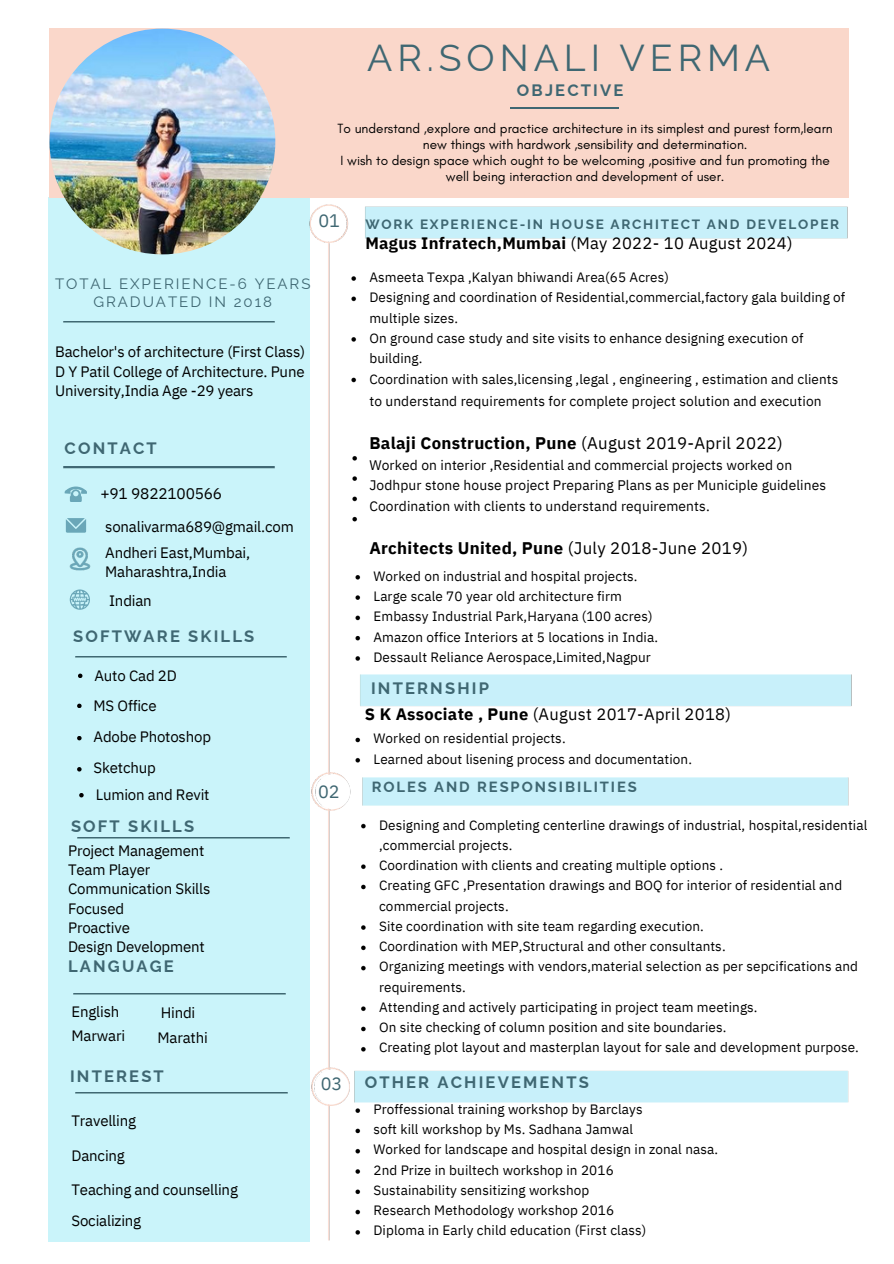
<style>
.page{position:relative;width:894px;height:1264px;background:#fff}
.page>*{position:absolute;margin:0;border:0;box-sizing:border-box;transform-origin:0 0}
.t1{font:37.5px "Raleway";letter-spacing:.13em;color:#3f6772}
.t2{font:18px "IBM Plex Sans";color:#3f6772}
.t3{font:700 16.8px "IBM Plex Sans";letter-spacing:.015em;color:#000}
.t4{font:700 16.5px "Raleway";letter-spacing:.13em;color:#3f6772}
.t5{font:16.5px "IBM Plex Sans";letter-spacing:.015em;color:#000}
.t6{font:15.45px "IBM Plex Sans";letter-spacing:-.01em;color:#000}
.t7{font:15px/19.2px "IBM Plex Sans";letter-spacing:-.01em;color:#000}
.t8{font:15px/18px "Raleway";letter-spacing:.13em;color:#3f6772;text-align:center}
.t9{font:700 14.7px "Raleway";letter-spacing:.13em;color:#3f6772}
.t10{font:13.8px/20.5px "IBM Plex Sans";letter-spacing:.005em;color:#000}
.t11{font:13.5px/20.2px "IBM Plex Sans";letter-spacing:.01em;color:#000}
.t12{font:13.5px/15.8px "Glacial Indifference";color:#000;text-align:center}
.t13{font:700 13.5px "Raleway";letter-spacing:.13em;color:#3f6772}
.s1{font-weight:700}
.s2{font-weight:400}
</style>
<div class="page">
<div style="left:48px;top:197px;width:261px;height:1044px;background:#caf4fa"></div>
<div style="left:49px;top:29px;width:799px;height:169px;background:#fad7ca"></div>
<img style="left:49px;top:29px;width:226px;height:225px;border-radius:50%">
<img style="left:63px;top:321px;width:212px;height:1px">
<img style="left:63px;top:467px;width:212px;height:1px">
<svg style="left:65px;top:486px;width:22px;height:16px"></svg>
<svg style="left:66px;top:518px;width:20px;height:14px"></svg>
<img style="left:73px;top:993px;width:213px;height:1px">
<svg style="left:70px;top:589px;width:20px;height:20px"></svg>
<img style="left:75px;top:657px;width:212px;height:1px">
<img style="left:75px;top:1092px;width:213px;height:1px">
<img style="left:77px;top:837px;width:213px;height:1px">
<img style="left:69px;top:547px;width:22px;height:24px">
<svg style="left:77px;top:703px;width:5px;height:5px"></svg>
<svg style="left:77px;top:736px;width:5px;height:4px"></svg>
<svg style="left:77px;top:767px;width:5px;height:4px"></svg>
<svg style="left:78px;top:673px;width:4px;height:5px"></svg>
<svg style="left:79px;top:793px;width:5px;height:4px"></svg>
<img style="left:302px;top:197px;width:550px;height:1045px">
<hr style="left:509px;top:107px;width:109px;height:2px;background:#3f6772">
<h3 class="t1" style="left:367px;top:35px;width:404px">AR.SONALI VERMA</h3>
<h3 class="t4" style="left:517px;top:80px;width:108px">OBJECTIVE</h3>
<p class="t12" style="left:337px;top:121px;width:496px">To understand ,explore and practice architecture in its simplest and purest form,learn new things with hardwork ,sensibility and determination.<br>I wish to design space which ought to be welcoming ,positive and fun promoting the well being interaction and development of user.</p>
<p class="t2" style="left:318px;top:208px;width:23px">01</p>
<p class="t8" style="left:55px;top:274px;width:257px">TOTAL EXPERIENCE-6 YEARS<br>GRADUATED IN 2018</p>
<h2 class="t7" style="left:55px;top:342px;width:251px;text-align:justify">Bachelor's of architecture (First Class)<br>D Y Patil College of Architecture. Pune University,India Age -29 years</h2>
<p class="t4" style="left:65px;top:438px;width:94px">CONTACT</p>
<h6 class="t6" style="left:100px;top:483px;width:123px">+91 9822100566</h6>
<h6 class="t7" style="left:105px;top:513px;width:190px;line-height:25.8px">sonalivarma689@gmail.com<br>Andheri East,Mumbai,</h6>
<h6 class="t7" style="left:105px;top:561px;width:123px">Maharashtra,India</h6>
<h6 class="t7" style="left:109px;top:590px;width:44px">Indian</h6>
<h6 class="t4" style="left:73px;top:626px;width:183px">SOFTWARE SKILLS</h6>
<h6 class="t7" style="left:94px;top:665px;width:84px">Auto Cad 2D</h6>
<h6 class="t7" style="left:94px;top:689px;width:119px;line-height:30.9px">MS Office<br>Adobe Photoshop<br>Sketchup</h6>
<h2 class="t7" style="left:96px;top:784px;width:115px">Lumion and Revit</h2>
<h6 class="t4" style="left:71px;top:816px;width:125px">SOFT SKILLS</h6>
<h6 class="t7" style="left:68px;top:840px;width:144px">Project Management<br>Team Player<br>Communication Skills<br>Focused<br>Proactive<br>Design Development</h6>
<h6 class="t4" style="left:68px;top:956px;width:107px">LANGUAGE</h6>
<h6 class="t7" style="left:72px;top:999px;width:55px;line-height:23.7px">English<br>Marwari</h6>
<h2 class="t7" style="left:161px;top:1003px;width:36px">Hindi</h2>
<p class="t7" style="left:157px;top:1027px;width:52px">Marathi</p>
<h6 class="t4" style="left:70px;top:1066px;width:95px">INTEREST</h6>
<p class="t7" style="left:71px;top:1110px;width:66px">Travelling</p>
<h6 class="t7" style="left:71px;top:1145px;width:55px">Dancing</h6>
<p class="t7" style="left:71px;top:1180px;width:168px">Teaching and counselling</p>
<h6 class="t7" style="left:71px;top:1211px;width:71px">Socializing</h6>
<p class="t2" style="left:318px;top:779px;width:23px">02</p>
<p class="t2" style="left:321px;top:1071px;width:23px">03</p>
<h2 class="t13" style="left:365px;top:216px;width:475px">WORK EXPERIENCE-IN HOUSE ARCHITECT AND DEVELOPER</h2>
<p class="t5" style="left:365px;top:232px;width:428px"><span class="s1">Magus Infratech,Mumbai</span> (May 2022- 10 August 2024)</p>
<p class="t11" style="left:369px;top:267px;width:301px">Asmeeta Texpa ,Kalyan bhiwandi Area(65 Acres)</p>
<p class="t11" style="left:369px;top:287px;width:477px">Designing and coordination of Residential,commercial,factory gala building of</p>
<h6 class="t11" style="left:369px;top:307px;width:90px">multiple sizes.</h6>
<h6 class="t11" style="left:369px;top:328px;width:435px">On ground case study and site visits to enhance designing execution of</h6>
<h3 class="t11" style="left:369px;top:348px;width:55px">building.</h3>
<p class="t11" style="left:369px;top:368px;width:470px">Coordination with sales,licensing ,legal , engineering , estimation and clients</p>
<h2 class="t10" style="left:369px;top:390px;width:453px">to understand requirements for complete project solution and execution</h2>
<h3 class="t3" style="left:369px;top:432px;width:414px">Balaji Construction, Pune <span class="s2">(August 2019-April 2022)</span></h3>
<h3 class="t10" style="left:369px;top:454px;width:458px">Worked on interior ,Residential and commercial projects worked on<br>Jodhpur stone house project Preparing Plans as per Municiple guidelines<br>Coordination with clients to understand requirements.</h3>
<p class="t3" style="left:369px;top:537px;width:380px">Architects United, Pune <span class="s2">(July 2018-June 2019)</span></p>
<p class="t11" style="left:373px;top:565px;width:286px">Worked on industrial and hospital projects.<br>Large scale 70 year old architecture firm Embassy Industrial Park,Haryana (100 acres)<br>Amazon office Interiors at 5 locations in India.<br>Dessault Reliance Aerospace,Limited,Nagpur</p>
<h6 class="t4" style="left:371px;top:678px;width:119px">INTERNSHIP</h6>
<p class="t5" style="left:365px;top:703px;width:367px"><span class="s1">S K Associate , Pune</span> (August 2017-April 2018)</p>
<p class="t11" style="left:373px;top:728px;width:320px">Worked on residential projects.<br>Learned about lisening process and documentation.</p>
<p class="t9" style="left:371px;top:778px;width:266px">ROLES AND RESPONSIBILITIES</p>
<h4 class="t11" style="left:379px;top:814px;width:489px">Designing and Completing centerline drawings of industrial, hospital,residential ,commercial projects.<br>Coordination with clients and creating multiple options .<br>Creating GFC ,Presentation drawings and BOQ for interior of residential and commercial projects.<br>Site coordination with site team regarding execution.<br>Coordination with MEP,Structural and other consultants.<br>Organizing meetings with vendors,material selection as per sepcifications and requirements.<br>Attending and actively participating in project team meetings.<br>On site checking of column position and site boundaries.<br>Creating plot layout and masterplan layout for sale and development purpose.</h4>
<p class="t4" style="left:364px;top:1072px;width:225px">OTHER ACHIEVEMENTS</p>
<p class="t11" style="left:373px;top:1098px;width:346px">Proffessional training workshop by Barclays<br>soft kill workshop by Ms. Sadhana Jamwal<br>Worked for landscape and hospital design in zonal nasa.<br>2nd Prize in builtech workshop in 2016<br>Sustainability sensitizing workshop<br>Research Methodology workshop 2016<br>Diploma in Early child education (First class)</p>
</div>
